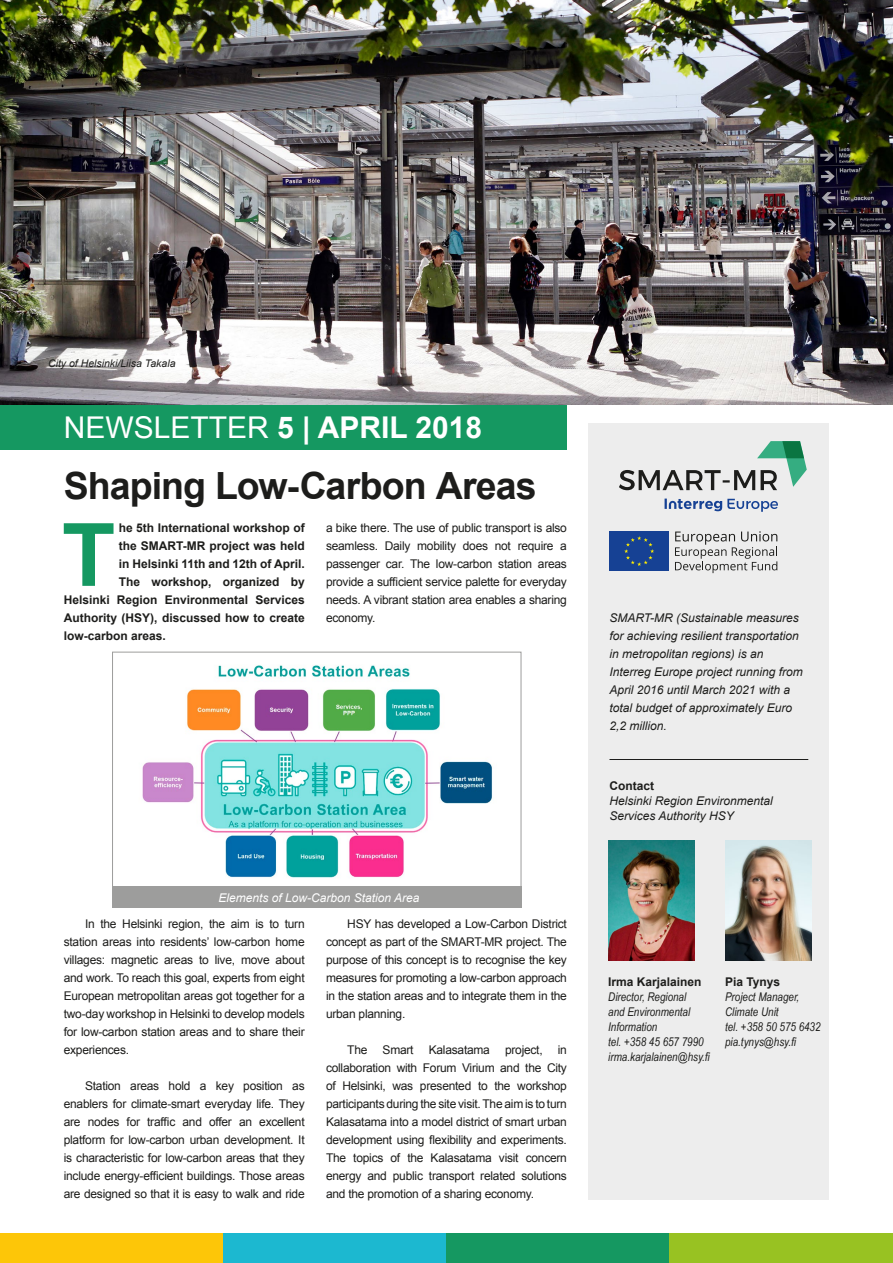
<style>
.page{position:relative;width:893px;height:1263px;background:#fff}
.page>*{position:absolute;margin:0;border:0;box-sizing:border-box;transform-origin:0 0}
.t1{font:700 87.45px "Arial";color:#159861}
.t2{font:700 37.5px "Arial";letter-spacing:-.025em;color:#1d1d1b}
.t3{font:700 30px "Arial";color:#fff}
.t4{font:12px/18px "Arial";letter-spacing:-.02em;color:#1d1d1b;text-align:justify}
.t5{font:italic 12px/18px "Arial";color:#1d1d1b}
.t6{font:700 12px "Arial";color:#1d1d1b}
.t7{font:italic 12px/15px "Arial Narrow";color:#1d1d1b}
.t8{font:italic 12px "Arial";color:#fff}
.t9{font:italic 10.5px "Arial";color:#1d1d1b}
.s1{font-weight:400}
</style>
<div class="page">
<div style="left:588px;top:423px;width:241px;height:776px;background:#ededed"></div>
<div style="left:0;top:405px;width:567px;height:45px;background:#159861"></div>
<div style="left:609px;top:531px;width:60px;height:40px;background:#164194"></div>
<svg style="left:624px;top:536px;width:30px;height:30px"></svg>
<svg style="left:675px;top:531px;width:102px;height:42px"></svg>
<svg style="left:665px;top:499px;width:113px;height:13px"></svg>
<svg style="left:619px;top:441px;width:188px;height:49px"></svg>
<div style="left:0;top:1233px;width:223px;height:30px;background:#fdc608"></div>
<div style="left:223px;top:1233px;width:223px;height:30px;background:#1cb8d0"></div>
<div style="left:446px;top:1233px;width:224px;height:30px;background:#159861"></div>
<div style="left:670px;top:1233px;width:223px;height:30px;background:#98c222"></div>
<hr style="left:609px;top:759px;width:199px;height:1px;background:#1d1d1b">
<img style="left:0;top:0;width:893px;height:405px">
<img style="left:608px;top:840px;width:86px;height:121px">
<img style="left:725px;top:840px;width:86px;height:121px">
<img style="left:142px;top:665px;width:351px;height:213px">
<div style="left:112px;top:652px;width:409px;height:235px;border:1px solid #9d9d9c"></div>
<div style="left:112px;top:887px;width:409px;height:21px;background:#9d9d9c"></div>
<p class="t9" style="left:48px;top:356px;width:129px">City of Helsinki/Liisa Takala</p>
<h3 class="t3" style="left:64px;top:407px;width:420px"><span class="s1">NEWSLETTER</span> 5 | APRIL 2018</h3>
<h2 class="t2" style="left:64px;top:461px;width:474px">Shaping Low-Carbon Areas</h2>
<h1 class="t1" style="left:62px;top:497px;width:55px">T</h1>
<p class="t6" style="left:119px;top:520px;width:187px">he 5th International workshop of</p>
<p class="t4" style="left:326px;top:519px;width:242px">a bike there. The use of public transport is also seamless. Daily mobility does not require a passenger car. The low-carbon station areas provide a sufficient service palette for everyday needs. A vibrant station area enables a sharing economy.</p>
<p class="t6" style="left:119px;top:538px;width:187px">the SMART-MR project was held</p>
<p class="t6" style="left:119px;top:556px;width:187px">in Helsinki 11th and 12th of April.</p>
<p class="t6" style="left:119px;top:574px;width:187px">The workshop, organized by</p>
<p class="t6" style="left:64px;top:592px;width:242px">Helsinki Region Environmental Services</p>
<p class="t6" style="left:64px;top:610px;width:242px">Authority (HSY), discussed how to create</p>
<p class="t6" style="left:64px;top:628px;width:104px">low-carbon areas.</p>
<p class="t8" style="left:218px;top:890px;width:202px">Elements of Low-Carbon Station Area</p>
<p class="t4" style="left:64px;top:915px;width:242px;text-indent:21px">In the Helsinki region, the aim is to turn station areas into residents’ low-carbon home villages: magnetic areas to live, move about and work. To reach this goal, experts from eight European metropolitan areas got together for a two-day workshop in Helsinki to develop models for low-carbon station areas and to share their experiences.</p>
<p class="t4" style="left:64px;top:1077px;width:242px;text-indent:21px">Station areas hold a key position as enablers for climate-smart everyday life. They are nodes for traffic and offer an excellent platform for low-carbon urban development. It is characteristic for low-carbon areas that they include energy-efficient buildings. Those areas are designed so that it is easy to walk and ride</p>
<p class="t4" style="left:326px;top:915px;width:242px;text-indent:21px">HSY has developed a Low-Carbon District concept as part of the SMART-MR project. The purpose of this concept is to recognise the key measures for promoting a low-carbon approach in the station areas and to integrate them in the urban planning.</p>
<p class="t4" style="left:347px;top:1041px;width:22px">The</p>
<p class="t4" style="left:383px;top:1041px;width:33px">Smart</p>
<p class="t4" style="left:429px;top:1041px;width:63px">Kalasatama</p>
<p class="t4" style="left:505px;top:1041px;width:39px">project,</p>
<p class="t4" style="left:326px;top:1041px;width:242px;text-indent:232px">in collaboration with Forum Virium and the City of Helsinki, was presented to the workshop participants during the site visit. The aim is to turn Kalasatama into a model district of smart urban development using flexibility and experiments.<br>The topics of the Kalasatama visit concern energy and public transport related solutions and the promotion of a sharing economy.</p>
<p class="t5" style="left:609px;top:609px;width:195px">SMART-MR (Sustainable measures for achieving resilient transportation in metropolitan regions) is an<br>Interreg Europe project running from<br>April 2016 until March 2021 with a total budget of approximately Euro<br>2,2 million.</p>
<p class="t6" style="left:609px;top:778px;width:46px">Contact</p>
<p class="t5" style="left:609px;top:793px;width:165px;line-height:15px">Helsinki Region Environmental<br>Services Authority HSY</p>
<p class="t6" style="left:608px;top:974px;width:95px">Irma Karjalainen</p>
<p class="t7" style="left:608px;top:989px;width:103px">Director, Regional<br>and Environmental<br>Information<br>tel. +358 45 657 7990 irma.karjalainen@hsy.fi</p>
<p class="t6" style="left:725px;top:974px;width:57px">Pia Tynys</p>
<p class="t7" style="left:725px;top:989px;width:97px">Project Manager,<br>Climate Unit<br>tel. +358 50 575 6432 pia.tynys@hsy.fi</p>
</div>
